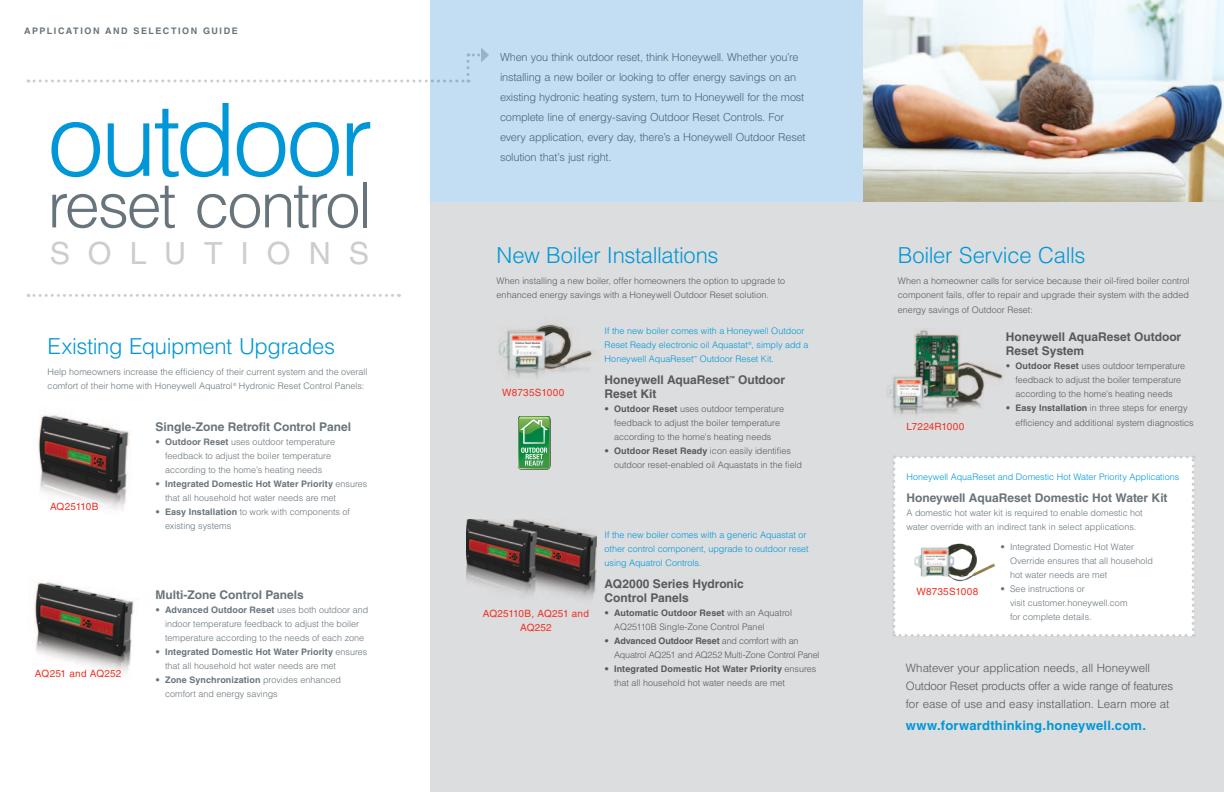
<style>
.page{position:relative;width:1224px;height:792px;background:#fff}
.page>*{position:absolute;margin:0;border:0;box-sizing:border-box;transform-origin:0 0}
.t1{font:300 101.2px "Helvetica";letter-spacing:-.035em;color:#0097d8}
.t2{font:300 63px "Helvetica";letter-spacing:-.04em;color:#68747b}
.t3{font:30.6px "Helvetica";letter-spacing:.585em;color:#cbcdcf}
.t4{font:300 22px "Helvetica";letter-spacing:-.015em;color:#0097d8}
.t5{font:700 13px "Helvetica";letter-spacing:.015em;color:#0097d8}
.t6{font:700 12px/14px "Helvetica";color:#58595b}
.t7{font:700 12px "Helvetica";letter-spacing:-.005em;color:#68747b}
.t8{font:300 11.5px/18px "Helvetica";letter-spacing:-.01em;color:#58595b}
.t9{font:300 11px/20px "Helvetica";letter-spacing:-.02em;color:#68747b}
.t10{font:10px/14px "Helvetica";letter-spacing:.015em;color:#ee3224;text-align:center}
.t11{font:10px "Helvetica";letter-spacing:-.005em;color:#ee3224}
.t12{font:300 9px/14px "Helvetica";color:#68747b}
.t13{font:300 9px/14px "Helvetica";color:#58595b}
.t14{font:300 9px/14px "Helvetica";color:#0097d8}
.t15{font:300 9px/14px "Helvetica";letter-spacing:-.02em;color:#58595b}
.t16{font:700 9px "Helvetica";letter-spacing:.17em;color:#68747b}
.s1{font-weight:700}
</style>
<div class="page">
<div style="left:430px;top:0;width:618px;height:207px;background:#c3ddf3"></div>
<img style="left:863px;top:0;width:361px;height:202px">
<div style="left:430px;top:202px;width:794px;height:590px;background:#dcddde"></div>
<img style="left:499px;top:324px;width:94px;height:54px">
<svg style="left:518px;top:416px;width:32px;height:53px;background:#58a867"></svg>
<img style="left:38px;top:415px;width:92px;height:95px">
<img style="left:34px;top:581px;width:100px;height:92px">
<div style="left:893px;top:456px;width:302px;height:181px;background:#fff"></div>
<img style="left:912px;top:541px;width:85px;height:42px">
<svg style="left:28px;top:80px;width:441px;height:2px"></svg>
<svg style="left:466px;top:48px;width:23px;height:26px"></svg>
<svg style="left:28px;top:294px;width:371px;height:3px"></svg>
<img style="left:500px;top:326px;width:91px;height:43px">
<img style="left:483px;top:584px;width:113px;height:15px">
<img style="left:466px;top:519px;width:130px;height:65px">
<img style="left:893px;top:330px;width:111px;height:85px">
<img style="left:887px;top:331px;width:115px;height:76px">
<p class="t16" style="left:24px;top:25px;width:37px">Applica</p>
<p class="t16" style="left:73px;top:25px;width:15px">tion</p>
<p class="t16" style="left:105px;top:25px;width:81px">An d Selec tion</p>
<p class="t16" style="left:203px;top:25px;width:36px">Gui de</p>
<h1 class="t1" style="left:48px;top:77px;width:327px">outdoor</h1>
<h2 class="t2" style="left:48px;top:166px;width:326px">reset control</h2>
<h3 class="t3" style="left:50px;top:235px;width:316px">S OLUTIONS</h3>
<h3 class="t4" style="left:48px;top:333px;width:289px">Existing Equipment Upgrades</h3>
<p class="t12" style="left:48px;top:365px;width:321px">Help homeowners increase the efficiency of their current system and the overall comfort of their home with Honeywell Aquatrol<sup>®</sup> Hydronic Reset Control Panels:</p>
<h3 class="t7" style="left:156px;top:420px;width:197px">Single-Zone Retrofit Control Panel</h3>
<p class="t12" style="left:165px;top:435px;width:171px;text-indent:-10px">• <span class="s1">Outdoor Reset</span> uses outdoor temperature feedback to adjust the boiler temperature according to the home’s heating needs</p>
<p class="t12" style="left:165px;top:477px;width:204px;text-indent:-10px">• <span class="s1">Integrated Domestic Hot Water Priority</span> ensures that all household hot water needs are met</p>
<p class="t12" style="left:165px;top:505px;width:186px;text-indent:-10px">• <span class="s1">Easy Installation</span> to work with components of existing systems</p>
<p class="t11" style="left:50px;top:501px;width:50px">AQ25110B</p>
<p class="t10" style="left:35px;top:666px;width:88px">AQ251 AND AQ252</p>
<h3 class="t7" style="left:156px;top:588px;width:150px">Multi-Zone Control Panels</h3>
<p class="t12" style="left:156px;top:603px;width:214px;text-align:center">• <span class="s1">Advanced Outdoor Reset</span> uses both outdoor and indoor temperature feedback to adjust the boiler temperature according to the needs of each zone</p>
<p class="t12" style="left:165px;top:645px;width:204px;text-indent:-10px">• <span class="s1">Integrated Domestic Hot Water Priority</span> ensures that all household hot water needs are met</p>
<p class="t12" style="left:165px;top:673px;width:177px;text-indent:-10px">• <span class="s1">Zone Synchronization</span> provides enhanced comfort and energy savings</p>
<p class="t9" style="left:500px;top:46px;width:307px">When you think outdoor reset, think Honeywell. Whether you’re installing a new boiler or looking to offer energy savings on an existing hydronic heating system, turn to Honeywell for the most complete line of energy-saving Outdoor Reset Controls. For every application, every day, there’s a Honeywell Outdoor Reset solution that’s just right.</p>
<h3 class="t4" style="left:497px;top:242px;width:223px">New Boiler Installations</h3>
<p class="t13" style="left:497px;top:274px;width:290px">When installing a new boiler, offer homeowners the option to upgrade to enhanced energy savings with a Honeywell Outdoor Reset solution.</p>
<p class="t14" style="left:605px;top:324px;width:205px">If the new boiler comes with a Honeywell Outdoor<br>Reset Ready electronic oil Aquastat<sup>®</sup>, simply add a<br>Honeywell AquaReset<sup>™</sup> Outdoor Reset Kit.</p>
<h3 class="t6" style="left:605px;top:373px;width:182px">Honeywell AquaReset<sup>™</sup> Outdoor<br>Reset Kit</h3>
<p class="t13" style="left:614px;top:402px;width:171px;text-indent:-10px">• <span class="s1">Outdoor Reset</span> uses outdoor temperature feedback to adjust the boiler temperature according to the home's heating needs</p>
<p class="t13" style="left:614px;top:444px;width:190px;text-indent:-10px">• <span class="s1">Outdoor Reset Ready</span> icon easily identifies outdoor reset-enabled oil Aquastats in the field</p>
<p class="t10" style="left:502px;top:385px;width:63px">W8735S1000</p>
<p class="t10" style="left:483px;top:607px;width:108px">AQ25110B, AQ251 AND<br>AQ252</p>
<p class="t14" style="left:605px;top:528px;width:206px">If the new boiler comes with a generic Aquastat or other control component, upgrade to outdoor reset using Aquatrol Controls.</p>
<h3 class="t6" style="left:605px;top:577px;width:141px">AQ2000 Series Hydronic<br>Control Panels</h3>
<p class="t13" style="left:614px;top:606px;width:179px;text-indent:-10px">• <span class="s1">Automatic Outdoor Reset</span> with an Aquatrol<br>AQ25110B Single-Zone Control Panel</p>
<p class="t15" style="left:614px;top:634px;width:207px;text-indent:-10px">• <span class="s1">Advanced Outdoor Reset</span> and comfort with an<br>Aquatrol AQ251 and AQ252 Multi-Zone Control Panel</p>
<p class="t13" style="left:614px;top:662px;width:204px;text-indent:-10px">• <span class="s1">Integrated Domestic Hot Water Priority</span> ensures that all household hot water needs are met</p>
<h3 class="t4" style="left:898px;top:242px;width:189px">Boiler Service Calls</h3>
<p class="t13" style="left:898px;top:274px;width:293px">When a homeowner calls for service because their oil-fired boiler control component fails, offer to repair and upgrade their system with the added</p>
<p class="t13" style="left:898px;top:303px;width:137px">energy savings of Outdoor Reset:</p>
<h3 class="t6" style="left:1006px;top:330px;width:177px">Honeywell AquaReset Outdoor<br>Reset System</h3>
<p class="t13" style="left:1015px;top:359px;width:171px;text-indent:-10px">• <span class="s1">Outdoor Reset</span> uses outdoor temperature feedback to adjust the boiler temperature according to the home's heating needs</p>
<p class="t13" style="left:1015px;top:400px;width:180px;line-height:15px;text-indent:-10px">• <span class="s1">Easy Installation</span> in three steps for energy efficiency and additional system diagnostics</p>
<p class="t10" style="left:906px;top:419px;width:60px">L7224R1000</p>
<p class="t14" style="left:906px;top:469px;width:274px">Honeywell AquaReset and Domestic Hot Water Priority Applications</p>
<h3 class="t7" style="left:906px;top:490px;width:263px">Honeywell AquaReset Domestic Hot Water Kit</h3>
<p class="t12" style="left:906px;top:505px;width:238px">A domestic hot water kit is required to enable domestic hot water override with an indirect tank in select applications.</p>
<p class="t12" style="left:1010px;top:539px;width:145px;text-indent:-10px">• Integrated Domestic Hot Water<br>Override ensures that all household hot water needs are met</p>
<p class="t12" style="left:1010px;top:581px;width:119px;text-indent:-10px">• See instructions or<br>visit customer.honeywell.com for complete details.</p>
<p class="t10" style="left:916px;top:585px;width:63px">W8735S1008</p>
<p class="t8" style="left:906px;top:659px;width:269px">Whatever your application needs, all Honeywell<br>Outdoor Reset products offer a wide range of features for ease of use and easy installation. Learn more at</p>
<h3 class="t5" style="left:906px;top:718px;width:242px">www.forwardthinking.honeywell.com.</h3>
</div>
